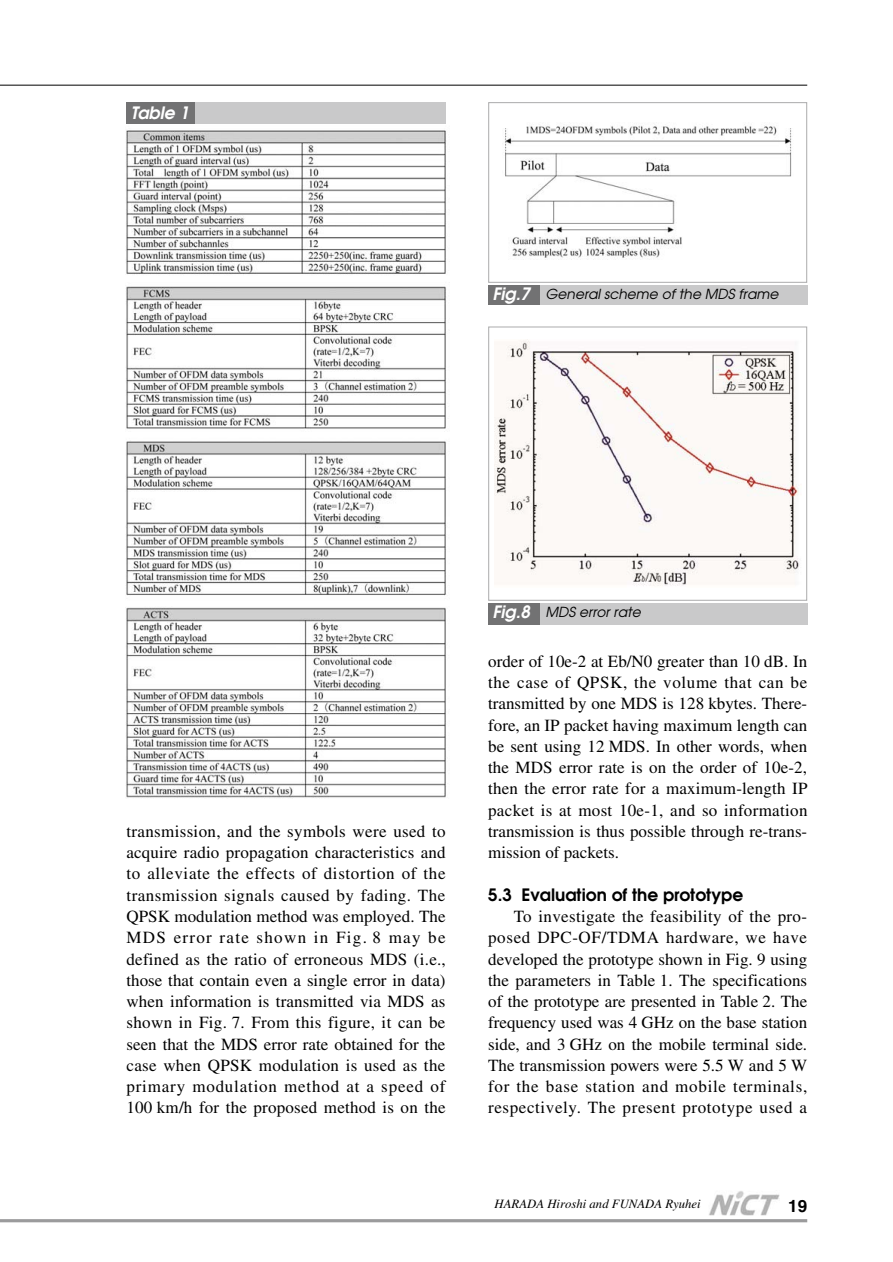
<style>
.page{position:relative;width:893px;height:1262px;background:#fff}
.page>*{position:absolute;margin:0;border:0;box-sizing:border-box;transform-origin:0 0}
.t1{font:16.95px/21.3px "Times";letter-spacing:.01em;color:#000;text-align:justify}
.t2{font:600 16.95px "Avant Garde";color:#000}
.t3{font:italic 600 16.95px "Avant Garde";color:#fff}
.t4{font:700 16.95px "Helvetica";color:#000}
.t5{font:italic 13.8px "Avant Garde";color:#000}
.t6{font:italic 12.75px "Times";color:#000}
.s1{font-weight:600;font-size:16.95px;color:#fff}
</style>
<div class="page">
<hr style="left:0;top:85px;width:807px;height:1px;background:#000">
<hr style="left:0;top:1219px;width:807px;height:3px;background:#9b9b9c">
<img style="left:709px;top:1191px;width:70px;height:24px">
<img style="left:126px;top:123px;width:320px;height:676px">
<div style="left:126px;top:102px;width:319px;height:21px;background:#c9c9ca"></div>
<div style="left:126px;top:102px;width:69px;height:21px;background:#727273"></div>
<img style="left:504px;top:125px;width:288px;height:135px">
<div style="left:488px;top:102px;width:319px;height:181px;border:1px solid #b0b0b1"></div>
<div style="left:488px;top:285px;width:319px;height:21px;background:#c9c9ca"></div>
<div style="left:488px;top:285px;width:51px;height:21px;background:#727273"></div>
<div style="left:488px;top:305px;width:319px;height:340px;background:#fff"></div>
<img style="left:494px;top:340px;width:305px;height:246px">
<div style="left:488px;top:326px;width:319px;height:275px;border:1px solid #b0b0b1"></div>
<div style="left:488px;top:603px;width:319px;height:21px;background:#c9c9ca"></div>
<div style="left:488px;top:603px;width:51px;height:21px;background:#727273"></div>
<p class="t3" style="left:131px;top:106px;width:60px">Table 1</p>
<p class="t5" style="left:492px;top:289px;width:287px"><span class="s1">Fig.7</span> General scheme of the MDS frame</p>
<p class="t1" style="left:126px;top:822px;width:321px">transmission, and the symbols were used to acquire radio propagation characteristics and to alleviate the effects of distortion of the transmission signals caused by fading. The QPSK modulation method was employed. The MDS error rate shown in Fig. 8 may be defined as the ratio of erroneous MDS (i.e., those that contain even a single error in data) when information is transmitted via MDS as shown in Fig. 7. From this figure, it can be seen that the MDS error rate obtained for the case when QPSK modulation is used as the primary modulation method at a speed of 100 km/h for the proposed method is on the</p>
<p class="t5" style="left:492px;top:607px;width:150px"><span class="s1">Fig.8</span> MDS error rate</p>
<p class="t1" style="left:488px;top:652px;width:321px">order of 10e-2 at Eb/N0 greater than 10 dB. In the case of QPSK, the volume that can be transmitted by one MDS is 128 kbytes. There&shy;fore, an IP packet having maximum length can be sent using 12 MDS. In other words, when the MDS error rate is on the order of 10e-2, then the error rate for a maximum-length IP packet is at most 10e-1, and so information transmission is thus possible through re-trans&shy;mission of packets.</p>
<p class="t2" style="left:488px;top:888px;width:257px">5.3 Evaluation of the prototype</p>
<p class="t1" style="left:488px;top:907px;width:320px;text-indent:26px">To investigate the feasibility of the pro&shy;posed DPC-OF/TDMA hardware, we have developed the prototype shown in Fig. 9 using the parameters in Table 1. The specifications of the prototype are presented in Table 2. The frequency used was 4 GHz on the base station side, and 3 GHz on the mobile terminal side.<br>The transmission powers were 5.5 W and 5 W for the base station and mobile terminals, respectively. The present prototype used a</p>
<p class="t6" style="left:494px;top:1199px;width:208px">HARADA Hiroshi and FUNADA Ryuhei</p>
<p class="t4" style="left:788px;top:1199px;width:20px">19</p>
</div>
